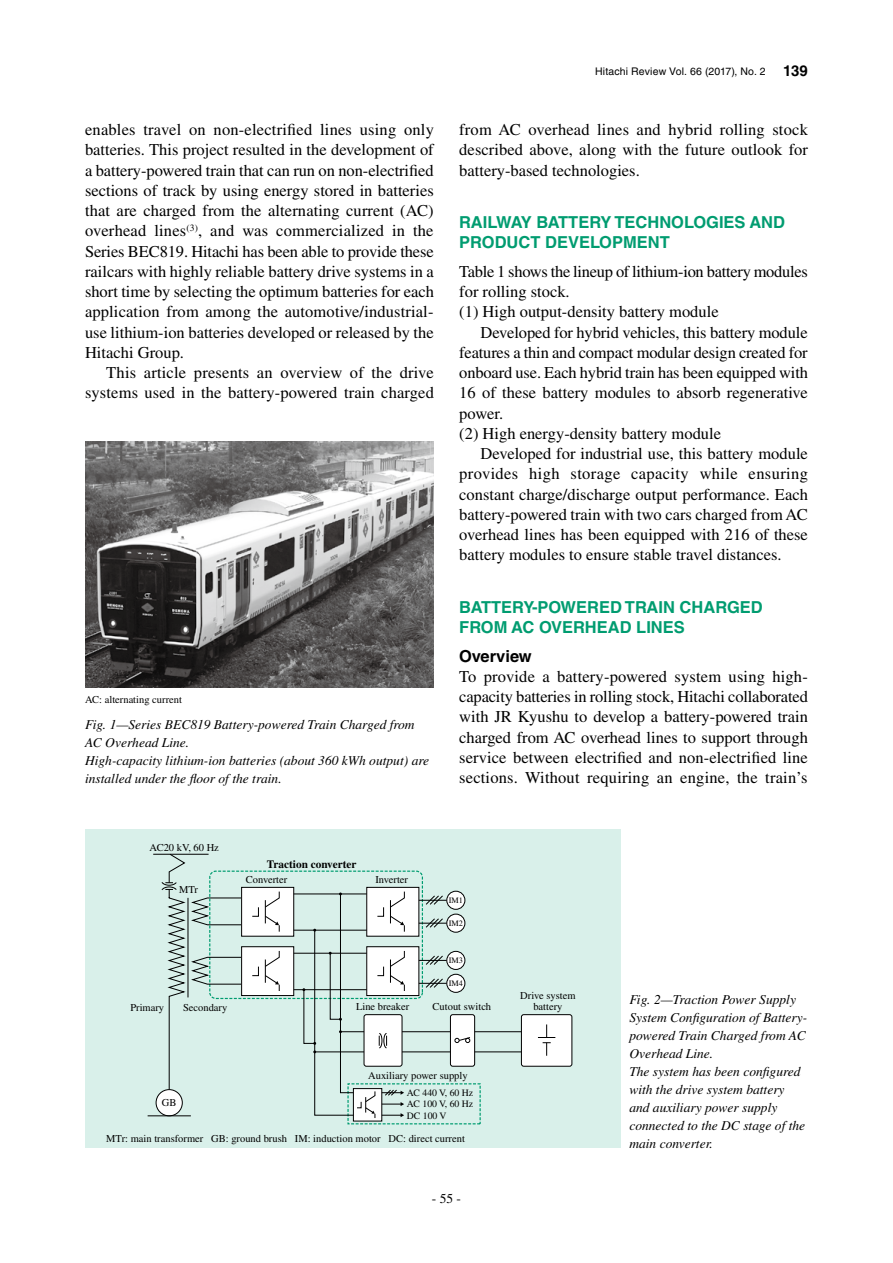
<style>
.page{position:relative;width:893px;height:1263px;background:#fff}
.page>*{position:absolute;margin:0;border:0;box-sizing:border-box;transform-origin:0 0}
.t1{font:16.5px/20.2px "Times LT Std";color:#000;text-align:justify}
.t2{font:700 16.5px/20.2px "Helvetica LT Std";color:#009c70}
.t3{font:700 16.5px "Helvetica LT Std";color:#000}
.t4{font:italic 13.5px/18px "Times LT Std";color:#000}
.t5{font:13.5px "Times LT Std";color:#000}
.t6{font:700 11.25px "Times LT Std";color:#000}
.t7{font:10.5px/11.2px "Times LT Std";color:#000;text-align:center}
.t8{font:10.5px "Helvetica LT Std";letter-spacing:.015em;color:#000}
.t9{font:9.75px/11.4px "Times LT Std";color:#000;text-align:justify}
.t10{font:8.25px "Times LT Std";color:#000}
.s1{font-weight:700;font-size:15px}
</style>
<div class="page">
<img style="left:85px;top:441px;width:349px;height:247px">
<div style="left:85px;top:829px;width:536px;height:306px;background:#d9f0ea"></div>
<hr style="left:153px;top:854px;width:56px;height:1px;background:#000">
<div style="left:156px;top:1089px;width:26px;height:27px;background:#fff;border-radius:50%"></div>
<div style="left:156px;top:1089px;width:27px;height:27px;border:1px solid #000;border-radius:50%"></div>
<hr style="left:148px;top:1115px;width:43px;height:1px;background:#000">
<div style="left:242px;top:887px;width:52px;height:49px;background:#fff"></div>
<div style="left:241px;top:887px;width:53px;height:49px;border:1px solid #000"></div>
<div style="left:209px;top:870px;width:214px;height:129px;border:1px dashed #009c70;border-radius:6px"></div>
<svg style="left:252px;top:891px;width:28px;height:41px"></svg>
<div style="left:367px;top:887px;width:52px;height:49px;background:#fff"></div>
<div style="left:366px;top:887px;width:53px;height:49px;border:1px solid #000"></div>
<svg style="left:161px;top:853px;width:81px;height:237px"></svg>
<div style="left:242px;top:947px;width:52px;height:48px;background:#fff"></div>
<div style="left:241px;top:946px;width:53px;height:50px;border:1px solid #000"></div>
<svg style="left:252px;top:950px;width:28px;height:41px"></svg>
<div style="left:353px;top:1088px;width:29px;height:33px;background:#fff"></div>
<div style="left:367px;top:947px;width:52px;height:48px;background:#fff"></div>
<div style="left:366px;top:946px;width:53px;height:50px;border:1px solid #000"></div>
<hr style="left:294px;top:893px;width:73px;height:1px;background:#000">
<hr style="left:294px;top:930px;width:73px;height:1px;background:#000">
<hr style="left:294px;top:953px;width:73px;height:1px;background:#000">
<hr style="left:294px;top:989px;width:73px;height:1px;background:#000">
<div style="left:347px;top:1083px;width:134px;height:41px;border:1px dashed #009c70"></div>
<div style="left:450px;top:1015px;width:25px;height:51px;background:#fff;border-radius:2px"></div>
<div style="left:450px;top:1014px;width:25px;height:52px;border:1px solid #000;border-radius:2px"></div>
<div style="left:521px;top:1015px;width:51px;height:51px;background:#fff;border-radius:2px"></div>
<div style="left:521px;top:1014px;width:51px;height:52px;border:1px solid #000;border-radius:2px"></div>
<svg style="left:455px;top:1037px;width:16px;height:6px"></svg>
<svg style="left:538px;top:1024px;width:17px;height:32px"></svg>
<hr style="left:402px;top:1031px;width:48px;height:1px;background:#000">
<hr style="left:402px;top:1051px;width:48px;height:1px;background:#000">
<hr style="left:475px;top:1031px;width:46px;height:1px;background:#000">
<hr style="left:475px;top:1051px;width:46px;height:1px;background:#000">
<div style="left:447px;top:891px;width:18px;height:18px;background:#fff;border-radius:50%"></div>
<div style="left:446px;top:891px;width:19px;height:19px;border:1px solid #000;border-radius:50%"></div>
<svg style="left:419px;top:895px;width:28px;height:10px"></svg>
<div style="left:447px;top:914px;width:18px;height:18px;background:#fff;border-radius:50%"></div>
<div style="left:446px;top:914px;width:19px;height:18px;border:1px solid #000;border-radius:50%"></div>
<svg style="left:419px;top:918px;width:28px;height:10px"></svg>
<div style="left:447px;top:951px;width:18px;height:18px;background:#fff;border-radius:50%"></div>
<div style="left:446px;top:951px;width:19px;height:19px;border:1px solid #000;border-radius:50%"></div>
<svg style="left:419px;top:955px;width:28px;height:10px"></svg>
<div style="left:447px;top:974px;width:18px;height:18px;background:#fff;border-radius:50%"></div>
<div style="left:446px;top:974px;width:19px;height:19px;border:1px solid #000;border-radius:50%"></div>
<svg style="left:419px;top:978px;width:28px;height:10px"></svg>
<hr style="left:188px;top:898px;width:1px;height:99px;background:#000">
<svg style="left:302px;top:891px;width:103px;height:227px"></svg>
<div style="left:85px;top:1127px;width:536px;height:21px;background:#d9f0ea"></div>
<p class="t1" style="left:85px;top:119px;width:350px">enables travel on non-electrified lines using only batteries. This project resulted in the development of a battery-powered train that can run on non-electrified sections of track by using energy stored in batteries that are charged from the alternating current (AC) overhead lines<sup>(3)</sup>, and was commercialized in the Series BEC819. Hitachi has been able to provide these railcars with highly reliable battery drive systems in a short time by selecting the optimum batteries for each application from among the automotive/industrial&shy;use lithium-ion batteries developed or released by the Hitachi Group.</p>
<p class="t1" style="left:85px;top:362px;width:350px;text-align:right">This article presents an overview of the drive systems used in the battery-powered train charged</p>
<p class="t7" style="left:85px;top:694px;width:98px">AC: alternating current</p>
<p class="t4" style="left:85px;top:716px;width:346px">Fig. 1—Series BEC819 Battery-powered Train Charged from AC Overhead Line.<br>High-capacity lithium-ion batteries (about 360 kWh output) are installed under the floor of the train.</p>
<p class="t8" style="left:595px;top:65px;width:214px">Hitachi Review Vol. 66 (2017), No. 2 <span class="s1">139</span></p>
<p class="t1" style="left:459px;top:119px;width:350px">from AC overhead lines and hybrid rolling stock described above, along with the future outlook for battery-based technologies.</p>
<p class="t2" style="left:459px;top:212px;width:327px">RAILWAY BATTERY TECHNOLOGIES AND<br>PRODUCT DEVELOPMENT</p>
<p class="t1" style="left:459px;top:261px;width:350px;text-align:left">Table 1 shows the lineup of lithium-ion battery modules for rolling stock.<br>(1) High output-density battery module</p>
<p class="t1" style="left:459px;top:322px;width:350px;text-align:left;text-indent:21px">Developed for hybrid vehicles, this battery module features a thin and compact modular design created for onboard use. Each hybrid train has been equipped with 16 of these battery modules to absorb regenerative power.<br>(2) High energy-density battery module</p>
<p class="t1" style="left:459px;top:443px;width:350px;text-indent:21px">Developed for industrial use, this battery module provides high storage capacity while ensuring constant charge/discharge output performance. Each battery-powered train with two cars charged from AC overhead lines has been equipped with 216 of these battery modules to ensure stable travel distances.</p>
<p class="t2" style="left:459px;top:597px;width:305px">BATTERY-POWERED TRAIN CHARGED<br>FROM AC OVERHEAD LINES</p>
<p class="t3" style="left:459px;top:646px;width:74px">Overview</p>
<p class="t1" style="left:459px;top:666px;width:350px">To provide a battery-powered system using high&shy;capacity batteries in rolling stock, Hitachi collaborated with JR Kyushu to develop a battery-powered train charged from AC overhead lines to support through service between electrified and non-electrified line sections. Without requiring an engine, the train’s</p>
<p class="t7" style="left:150px;top:841px;width:71px">AC20 kV, 60 Hz</p>
<p class="t7" style="left:179px;top:884px;width:20px">MTr</p>
<p class="t6" style="left:267px;top:857px;width:91px">Traction converter</p>
<p class="t7" style="left:246px;top:874px;width:43px">Converter</p>
<p class="t7" style="left:375px;top:874px;width:34px">Inverter</p>
<p class="t10" style="left:449px;top:896px;width:16px">IM1</p>
<p class="t10" style="left:449px;top:919px;width:16px">IM2</p>
<p class="t10" style="left:449px;top:956px;width:16px">IM3</p>
<p class="t10" style="left:449px;top:979px;width:16px">IM4</p>
<p class="t7" style="left:130px;top:1001px;width:35px">Primary</p>
<p class="t7" style="left:183px;top:1001px;width:46px">Secondary</p>
<p class="t7" style="left:162px;top:1097px;width:16px">GB</p>
<p class="t7" style="left:356px;top:1001px;width:55px">Line breaker</p>
<p class="t7" style="left:433px;top:1001px;width:60px">Cutout switch</p>
<p class="t7" style="left:520px;top:989px;width:57px">Drive system battery</p>
<p class="t7" style="left:368px;top:1070px;width:101px">Auxiliary power supply</p>
<p class="t9" style="left:407px;top:1087px;width:68px">AC 440 V, 60 Hz AC 100 V, 60 Hz DC 100 V</p>
<p class="t7" style="left:106px;top:1132px;width:360px">MTr: main transformer GB: ground brush IM: induction motor DC: direct current</p>
<p class="t5" style="left:432px;top:1190px;width:31px">- 55 -</p>
<p class="t4" style="left:629px;top:991px;width:179px">Fig. 2—Traction Power Supply<br>System Configuration of Battery&shy;powered Train Charged from AC<br>Overhead Line.<br>The system has been configured with the drive system battery and auxiliary power supply connected to the DC stage of the main converter.</p>
</div>
